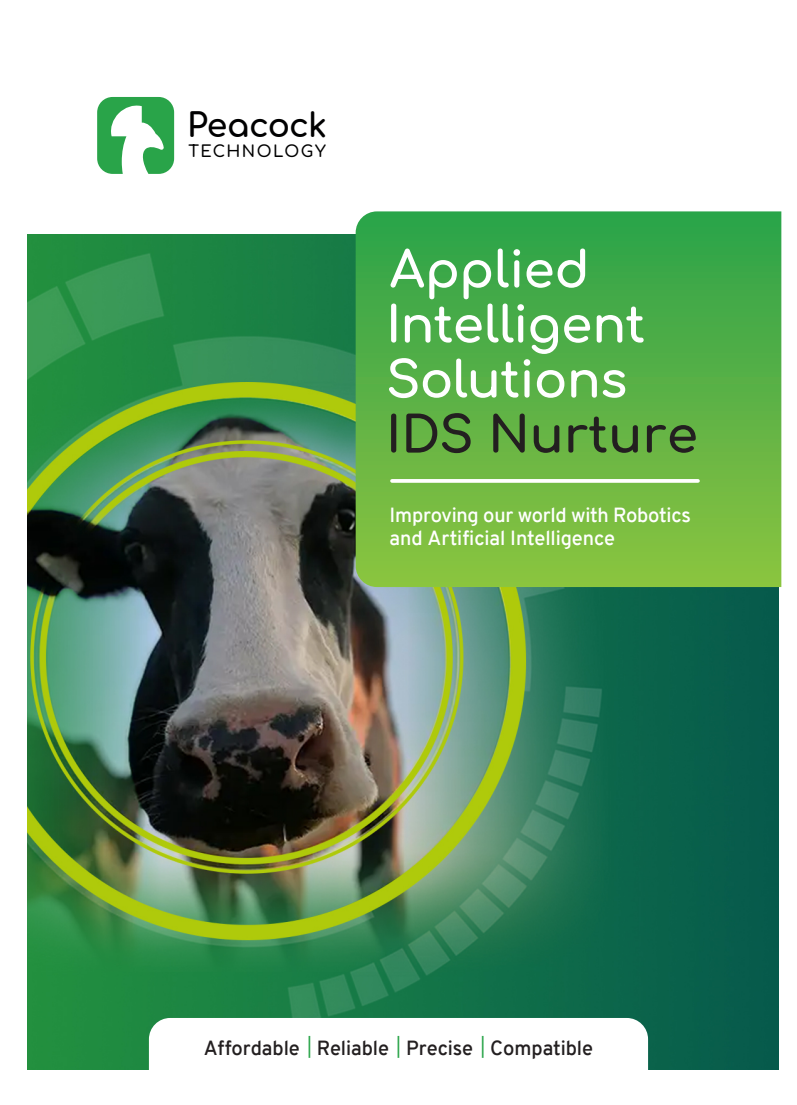
<style>
.page{position:relative;width:797px;height:1105px;background:#fff}
.page>*{position:absolute;margin:0;border:0;box-sizing:border-box;transform-origin:0 0}
.t1{font:50px/55px "Comfortaa";letter-spacing:-.015em;color:#fff}
.t2{font:700 33.12px "Comfortaa";letter-spacing:-.02em;color:#000001}
.t3{font:600 20px/23.8px "Overpass";letter-spacing:-.01em;color:#fff}
.t4{font:600 20px "Overpass";letter-spacing:-.005em;color:#231f20}
.t5{font:600 16.12px "Comfortaa";letter-spacing:.095em;color:#000001}
.s1{color:#231f20}
.s2{font-weight:700;color:#231f20}
.s3{font-size:15px;color:#29a449}
</style>
<div class="page">
<img style="left:27px;top:235px;width:751px;height:834px">
<svg style="left:149px;top:1018px;width:499px;height:51px"></svg>
<svg style="left:355px;top:211px;width:426px;height:376px;background:#5bb245"></svg>
<svg style="left:392px;top:479px;width:306px;height:4px"></svg>
<svg style="left:97px;top:97px;width:77px;height:77px"></svg>
<h2 class="t2" style="left:187px;top:95px;width:142px">Peacock</h2>
<p class="t5" style="left:188px;top:137px;width:139px">TECHNOLOGY</p>
<h1 class="t1" style="left:386px;top:236px;width:313px">Applied<br>Intelligent<br>Solutions<br><span class="s1">IDS</span> <span class="s2">Nurture</span></h1>
<p class="t3" style="left:389px;top:503px;width:303px">Improving our world with Robotics and Artificial Intelligence</p>
<p class="t4" style="left:204px;top:1033px;width:390px">Affordable <span class="s3">|</span> Reliable <span class="s3">|</span> Precise <span class="s3">|</span> Compatible</p>
</div>
